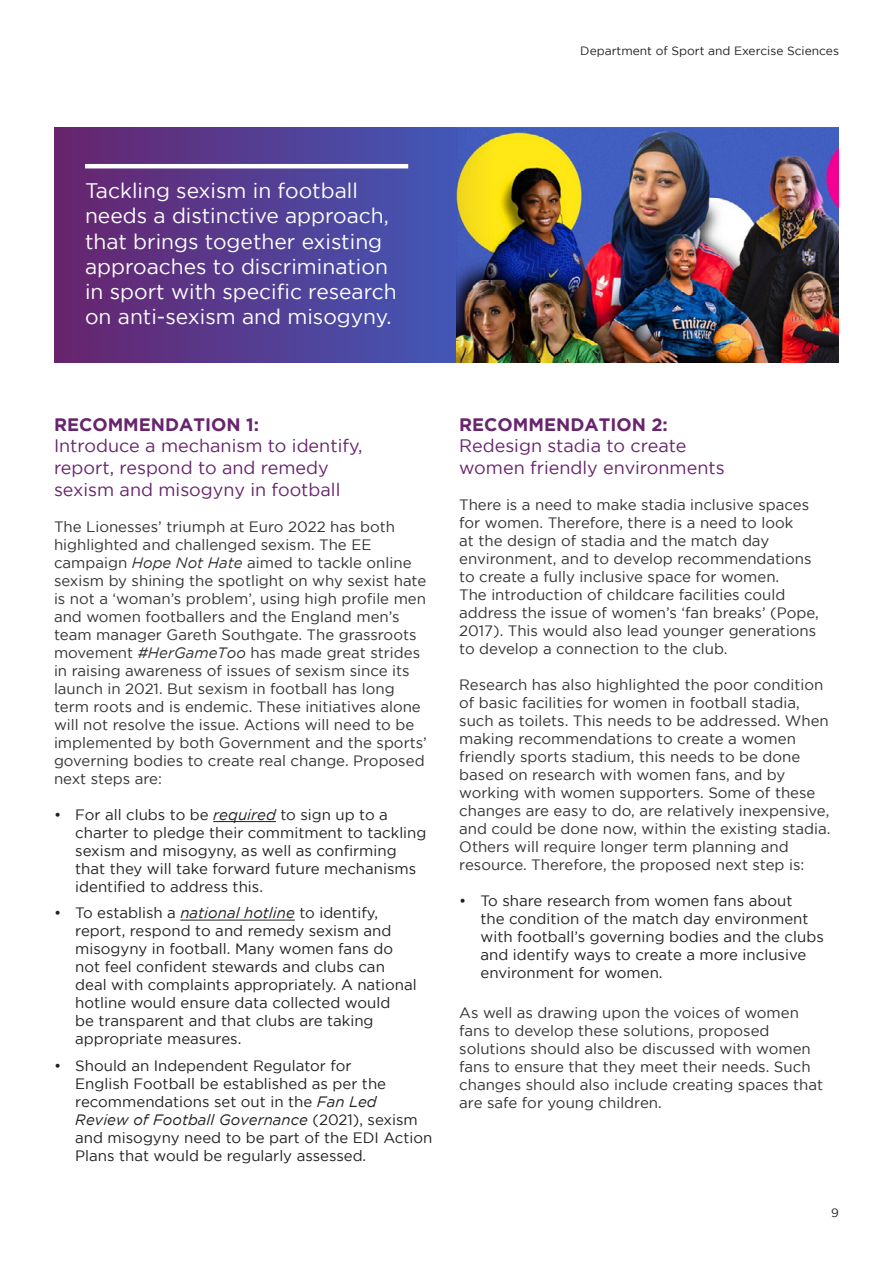
<style>
.page{position:relative;width:893px;height:1263px;background:#fff}
.page>*{position:absolute;margin:0;border:0;box-sizing:border-box;transform-origin:0 0}
.t1{font:21px/25.2px "Gotham";color:#fff}
.t2{font:18px/21.6px "Gotham";color:#68246d}
.t3{font:700 18px "Gotham";color:#68246d}
.t4{font:15px/18px "Gotham";color:#333132}
.t5{font:15px/18px "Gotham";color:#231f20}
.t6{font:12px "Gotham";color:#231f20}
.s1{font-style:italic}
</style>
<div class="page">
<img style="left:493px;top:128px;width:346px;height:235px">
<svg style="left:54px;top:128px;width:439px;height:235px;background:#59438c"></svg>
<hr style="left:85px;top:164px;width:323px;height:4px;background:#fff">
<hr style="left:213px;top:821px;width:63px;height:1px;background:#231f20">
<hr style="left:180px;top:920px;width:115px;height:1px;background:#231f20">
<p class="t6" style="left:580px;top:44px;width:260px">Department of Sport and Exercise Sciences</p>
<h1 class="t1" style="left:85px;top:178px;width:313px">Tackling sexism in football needs a distinctive approach, that brings together existing approaches to discrimination in sport with specific research on anti-sexism and misogyny.</h1>
<p class="t3" style="left:54px;top:414px;width:207px">RECOMMENDATION 1:</p>
<p class="t2" style="left:54px;top:435px;width:310px">Introduce a mechanism to identify, report, respond to and remedy sexism and misogyny in football</p>
<p class="t4" style="left:54px;top:517px;width:374px">The Lionesses’ triumph at Euro 2022 has both highlighted and challenged sexism. The EE campaign <span class="s1">Hope Not Hate</span> aimed to tackle online sexism by shining the spotlight on why sexist hate is not a ‘woman’s problem’, using high profile men and women footballers and the England men’s team manager Gareth Southgate. The grassroots movement <span class="s1">#HerGameToo</span> has made great strides in raising awareness of issues of sexism since its launch in 2021. But sexism in football has long term roots and is endemic. These initiatives alone will not resolve the issue. Actions will need to be implemented by both Government and the sports’ governing bodies to create real change. Proposed next steps are:</p>
<p class="t5" style="left:75px;top:805px;width:353px;text-indent:-21px">• For all clubs to be <span class="s1">required</span> to sign up to a charter to pledge their commitment to tackling sexism and misogyny, as well as confirming that they will take forward future mechanisms identified to address this.</p>
<p class="t5" style="left:75px;top:903px;width:343px;text-indent:-21px">• To establish a <span class="s1">national hotline</span> to identify, report, respond to and remedy sexism and misogyny in football. Many women fans do not feel confident stewards and clubs can deal with complaints appropriately. A national hotline would ensure data collected would<br>be transparent and that clubs are taking appropriate measures.</p>
<p class="t5" style="left:75px;top:1056px;width:359px;text-indent:-21px">• Should an Independent Regulator for<br>English Football be established as per the recommendations set out in the <span class="s1">Fan Led Review of Football Governance</span> (2021), sexism and misogyny need to be part of the EDI Action Plans that would be regularly assessed.</p>
<p class="t3" style="left:459px;top:414px;width:210px">RECOMMENDATION 2:</p>
<p class="t2" style="left:459px;top:435px;width:267px">Redesign stadia to create women friendly environments</p>
<p class="t4" style="left:459px;top:495px;width:361px">There is a need to make stadia inclusive spaces for women. Therefore, there is a need to look<br>at the design of stadia and the match day environment, and to develop recommendations to create a fully inclusive space for women.<br>The introduction of childcare facilities could address the issue of women’s ‘fan breaks’ (Pope, 2017). This would also lead younger generations to develop a connection to the club.</p>
<p class="t4" style="left:459px;top:675px;width:373px">Research has also highlighted the poor condition of basic facilities for women in football stadia, such as toilets. This needs to be addressed. When making recommendations to create a women friendly sports stadium, this needs to be done based on research with women fans, and by working with women supporters. Some of these changes are easy to do, are relatively inexpensive, and could be done now, within the existing stadia.<br>Others will require longer term planning and resource. Therefore, the proposed next step is:</p>
<p class="t5" style="left:480px;top:891px;width:345px;text-indent:-21px">• To share research from women fans about<br>the condition of the match day environment with football’s governing bodies and the clubs and identify ways to create a more inclusive environment for women.</p>
<p class="t4" style="left:459px;top:1004px;width:365px">As well as drawing upon the voices of women fans to develop these solutions, proposed solutions should also be discussed with women fans to ensure that they meet their needs. Such changes should also include creating spaces that are safe for young children.</p>
<p class="t6" style="left:831px;top:1206px;width:9px">9</p>
</div>
